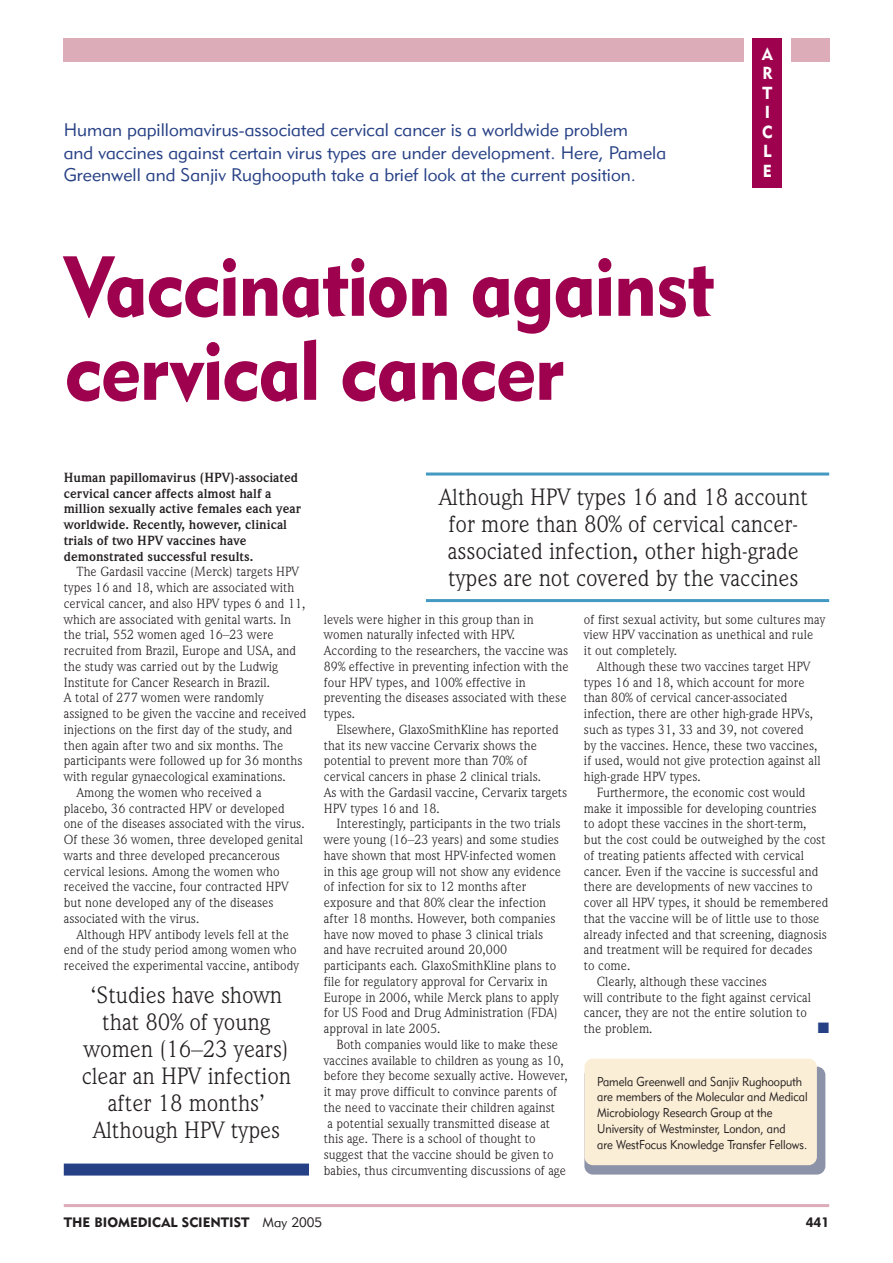
<style>
.page{position:relative;width:893px;height:1263px;background:#fff}
.page>*{position:absolute;margin:0;border:0;box-sizing:border-box;transform-origin:0 0}
.t1{font:84px/84px "Geometric 415 BT Black A";letter-spacing:-.015em;color:#9e014e;scale:.92 1}
.t2{font:24px/27px "Weidemann IT Cby BT";letter-spacing:-.005em;color:#231f20;text-align:center}
.t3{font:18px/22.5px "Geometric 415 BT Lite A";color:#264085}
.t4{font:17.25px/19.5px "Geometric 415 BT Black A";color:#fff;scale:.92 1}
.t5{font:15px "Zapf Dingbats ITC";color:#264085}
.t6{font:13.5px/15.8px "Weidemann IT Cby BT";color:#231f20}
.t7{font:700 13.5px/15.8px "Weidemann IT Cby BT";color:#231f20}
.t8{font:13.5px "Geometric 415 BT Black A";color:#231f20}
.t9{font:12.75px/15.8px "Geometric 415 BT Lite A";color:#231f20;scale:.89 1}
.s1{font-family:"Geometric 415 BT Lite A"}
</style>
<div class="page">
<div style="left:64px;top:38px;width:680px;height:24px;background:#dcacb8"></div>
<div style="left:791px;top:38px;width:38px;height:24px;background:#dcacb8"></div>
<div style="left:753px;top:38px;width:29px;height:150px;background:#9e014e"></div>
<hr style="left:64px;top:1204px;width:765px;height:3px;background:#dcacb8">
<div style="left:64px;top:1163px;width:245px;height:12px;background:#264085"></div>
<hr style="left:426px;top:472px;width:403px;height:3px;background:#4399c2">
<hr style="left:426px;top:599px;width:403px;height:3px;background:#4399c2">
<div style="left:584px;top:1066px;width:241px;height:108px;background:#8c93a8;border-radius:9px"></div>
<div style="left:584px;top:1058px;width:233px;height:107px;background:#fbeed6;border-radius:9px"></div>
<h3 class="t3" style="left:64px;top:120px;width:604px">Human papillomavirus-associated cervical cancer is a worldwide problem<br>and vaccines against certain virus types are under development. Here, Pamela<br>Greenwell and Sanjiv Rughooputh take a brief look at the current position.</h3>
<h1 class="t1" style="left:65px;top:253px;width:708px">Vaccination against cervical cancer</h1>
<p class="t4" style="left:762px;top:46px;width:13px">A<br>R<br>T<br>I<br>C<br>L<br>E</p>
<p class="t7" style="left:64px;top:471px;width:239px">Human papillomavirus (HPV)-associated cervical cancer affects almost half a million sexually active females each year worldwide. Recently, however, clinical trials of two HPV vaccines have demonstrated successful results.</p>
<p class="t6" style="left:77px;top:565px;width:224px">The Gardasil vaccine (Merck) targets HPV</p>
<p class="t6" style="left:64px;top:581px;width:232px">types 16 and 18, which are associated with</p>
<p class="t6" style="left:64px;top:597px;width:243px">cervical cancer, and also HPV types 6 and 11,</p>
<p class="t6" style="left:64px;top:612px;width:229px">which are associated with genital warts. In</p>
<p class="t6" style="left:64px;top:628px;width:211px">the trial, 552 women aged 16–23 were</p>
<p class="t6" style="left:64px;top:644px;width:234px">recruited from Brazil, Europe and USA, and</p>
<p class="t6" style="left:64px;top:660px;width:216px">the study was carried out by the Ludwig</p>
<p class="t6" style="left:64px;top:675px;width:208px">Institute for Cancer Research in Brazil.</p>
<p class="t6" style="left:64px;top:691px;width:201px">A total of 277 women were randomly</p>
<p class="t6" style="left:64px;top:707px;width:244px">assigned to be given the vaccine and received</p>
<p class="t6" style="left:64px;top:723px;width:230px">injections on the first day of the study, and</p>
<p class="t6" style="left:64px;top:738px;width:221px">then again after two and six months. The</p>
<p class="t6" style="left:64px;top:754px;width:240px">participants were followed up for 36 months</p>
<p class="t6" style="left:64px;top:770px;width:224px">with regular gynaecological examinations.</p>
<p class="t6" style="left:77px;top:786px;width:187px">Among the women who received a</p>
<p class="t6" style="left:64px;top:801px;width:223px">placebo, 36 contracted HPV or developed</p>
<p class="t6" style="left:64px;top:817px;width:243px">one of the diseases associated with the virus.</p>
<p class="t6" style="left:64px;top:833px;width:241px">Of these 36 women, three developed genital</p>
<p class="t6" style="left:64px;top:849px;width:218px">warts and three developed precancerous</p>
<p class="t6" style="left:64px;top:864px;width:217px">cervical lesions. Among the women who</p>
<p class="t6" style="left:64px;top:880px;width:226px">received the vaccine, four contracted HPV</p>
<p class="t6" style="left:64px;top:896px;width:211px">but none developed any of the diseases</p>
<p class="t6" style="left:64px;top:912px;width:137px">associated with the virus.</p>
<p class="t6" style="left:77px;top:927px;width:214px">Although HPV antibody levels fell at the</p>
<p class="t6" style="left:64px;top:943px;width:234px">end of the study period among women who</p>
<p class="t6" style="left:64px;top:959px;width:237px">received the experimental vaccine, antibody</p>
<h2 class="t2" style="left:82px;top:984px;width:211px">‘Studies have shown that 80% of young women (16–23 years) clear an HPV infection after 18 months’<br>Although HPV types</h2>
<h2 class="t2" style="left:439px;top:486px;width:371px">Although HPV types 16 and 18 account for more than 80% of cervical cancer&shy;associated infection, other high-grade types are not covered by the vaccines</h2>
<p class="t6" style="left:324px;top:612px;width:246px">levels were higher in this group than in women naturally infected with HPV.<br>According to the researchers, the vaccine was 89% effective in preventing infection with the four HPV types, and 100% effective in preventing the diseases associated with these types.</p>
<p class="t6" style="left:324px;top:723px;width:245px;text-indent:13px">Elsewhere, GlaxoSmithKline has reported that its new vaccine Cervarix shows the potential to prevent more than 70% of cervical cancers in phase 2 clinical trials.<br>As with the Gardasil vaccine, Cervarix targets HPV types 16 and 18.</p>
<p class="t6" style="left:324px;top:817px;width:239px;text-indent:13px">Interestingly, participants in the two trials were young (16–23 years) and some studies have shown that most HPV-infected women in this age group will not show any evidence of infection for six to 12 months after exposure and that 80% clear the infection after 18 months. However, both companies have now moved to phase 3 clinical trials and have recruited around 20,000 participants each. GlaxoSmithKline plans to file for regulatory approval for Cervarix in Europe in 2006, while Merck plans to apply for US Food and Drug Administration (FDA) approval in late 2005.</p>
<p class="t6" style="left:324px;top:1038px;width:246px;text-indent:13px">Both companies would like to make these vaccines available to children as young as 10, before they become sexually active. However, it may prove difficult to convince parents of the need to vaccinate their children against<br>a potential sexually transmitted disease at this age. There is a school of thought to suggest that the vaccine should be given to babies, thus circumventing discussions of age</p>
<p class="t6" style="left:584px;top:612px;width:243px">of first sexual activity, but some cultures may view HPV vaccination as unethical and rule<br>it out completely.</p>
<p class="t6" style="left:584px;top:660px;width:238px;text-indent:13px">Although these two vaccines target HPV types 16 and 18, which account for more than 80% of cervical cancer-associated infection, there are other high-grade HPVs, such as types 31, 33 and 39, not covered<br>by the vaccines. Hence, these two vaccines, if used, would not give protection against all high-grade HPV types.</p>
<p class="t6" style="left:597px;top:786px;width:210px">Furthermore, the economic cost would</p>
<p class="t6" style="left:584px;top:801px;width:234px">make it impossible for developing countries</p>
<p class="t6" style="left:584px;top:817px;width:224px">to adopt these vaccines in the short-term,</p>
<p class="t6" style="left:584px;top:833px;width:243px">but the cost could be outweighed by the cost</p>
<p class="t6" style="left:584px;top:849px;width:222px">of treating patients affected with cervical</p>
<p class="t6" style="left:584px;top:864px;width:236px">cancer. Even if the vaccine is successful and</p>
<p class="t6" style="left:584px;top:880px;width:230px">there are developments of new vaccines to</p>
<p class="t6" style="left:584px;top:896px;width:246px">cover all HPV types, it should be remembered</p>
<p class="t6" style="left:584px;top:912px;width:237px">that the vaccine will be of little use to those</p>
<p class="t6" style="left:584px;top:927px;width:244px">already infected and that screening, diagnosis</p>
<p class="t6" style="left:584px;top:943px;width:230px">and treatment will be required for decades</p>
<p class="t6" style="left:584px;top:959px;width:48px">to come.</p>
<p class="t6" style="left:597px;top:975px;width:172px">Clearly, although these vaccines</p>
<p class="t6" style="left:584px;top:990px;width:229px">will contribute to the fight against cervical</p>
<p class="t6" style="left:584px;top:1006px;width:225px">cancer, they are not the entire solution to</p>
<p class="t6" style="left:584px;top:1022px;width:70px">the problem.</p>
<p class="t5" style="left:818px;top:1019px;width:13px">■</p>
<p class="t9" style="left:597px;top:1074px;width:238px">Pamela Greenwell and Sanjiv Rughooputh are members of the Molecular and Medical Microbiology Research Group at the University of Westminster, London, and<br>are WestFocus Knowledge Transfer Fellows.</p>
<p class="t8" style="left:64px;top:1218px;width:260px">THE BIOMEDICAL SCIENTIST <span class="s1">May 2005</span></p>
<p class="t8" style="left:806px;top:1218px;width:25px">441</p>
</div>
